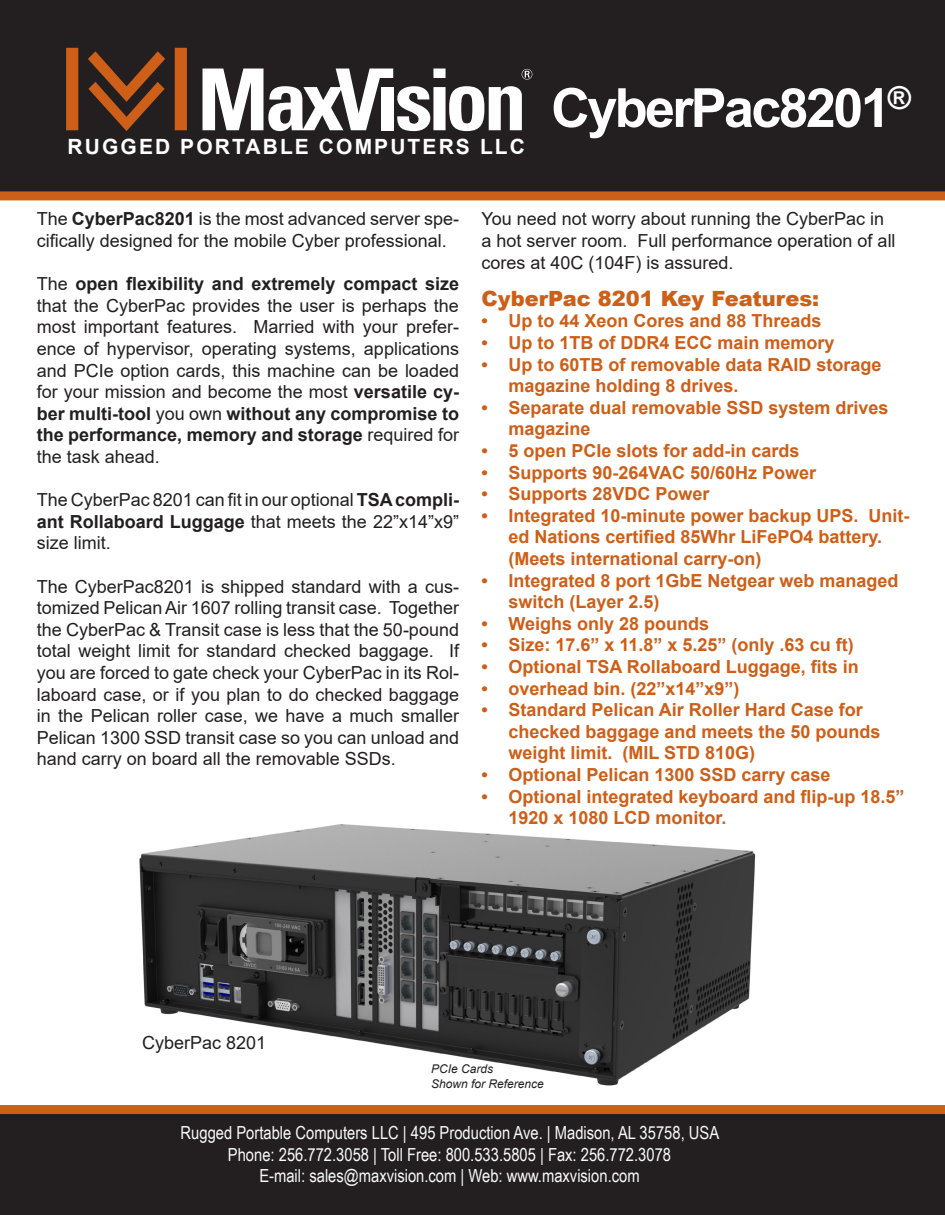
<style>
.page{position:relative;width:945px;height:1215px;background:#fff}
.page>*{position:absolute;margin:0;border:0;box-sizing:border-box;transform-origin:0 0}
.t1{font:700 54px "Arial";letter-spacing:-.05em;color:#fff}
.t2{font:700 21px "Arial";letter-spacing:.1em;color:#fff}
.t3{font:900 21px "Arial";color:#cd5f18}
.t4{font:18px/21.6px "Arial";color:#231f20;text-align:justify}
.t5{font:700 18px/21.6px "Arial";color:#cd5f18}
.t6{font:18px "Arial Narrow";color:#fafafa}
.t7{font:italic 12px "Arial";color:#231f20}
.s1{font-weight:700}
.s2{color:#fdfaf7}
</style>
<div class="page">
<div style="left:0;top:0;width:945px;height:196px;background:#231f20"></div>
<div style="left:0;top:1113px;width:945px;height:102px;background:#231f20"></div>
<div style="left:0;top:1105px;width:945px;height:9px;background:#cd5f18"></div>
<div style="left:0;top:191px;width:945px;height:9px;background:#cd5f18"></div>
<svg style="left:203px;top:69px;width:329px;height:62px"></svg>
<svg style="left:66px;top:48px;width:121px;height:83px"></svg>
<img style="left:139px;top:824px;width:617px;height:262px">
<p class="t2" style="left:68px;top:132px;width:459px">RUGGED PORTABLE COMPUTERS LLC</p>
<p class="t1" style="left:551px;top:70px;width:362px">CyberPac8201<sup>®</sup></p>
<p class="t4" style="left:37px;top:208px;width:424px">The <span class="s1">CyberPac8201</span> is the most advanced server spe&shy;cifically designed for the mobile Cyber professional.</p>
<p class="t4" style="left:37px;top:273px;width:424px">The <span class="s1">open flexibility and extremely compact size </span>that the CyberPac provides the user is perhaps the most important features. Married with your prefer&shy;ence of hypervisor, operating systems, applications and PCIe option cards, this machine can be loaded for your mission and become the most <span class="s1">versatile cy&shy;ber multi-tool</span> you own <span class="s1">without any compromise to the performance, memory and storage</span> required for the task ahead.</p>
<p class="t4" style="left:37px;top:489px;width:424px">The CyberPac 8201 can fit in our optional <span class="s1">TSA compli&shy;ant Rollaboard Luggage</span> that meets the 22”x14”x9” size limit.</p>
<p class="t4" style="left:37px;top:575px;width:424px">The CyberPac8201 is shipped standard with a cus&shy;tomized Pelican Air 1607 rolling transit case. Together the CyberPac &amp; Transit case is less that the 50-pound total weight limit for standard checked baggage. If you are forced to gate check your CyberPac in its Rol&shy;laboard case, or if you plan to do checked baggage in the Pelican roller case, we have a much smaller Pelican 1300 SSD transit case so you can unload and hand carry on board all the removable SSDs.</p>
<p class="t4" style="left:482px;top:208px;width:416px;text-align:left">You need not worry about running the CyberPac in a hot server room. Full performance operation of all cores at 40C (104F) is assured.</p>
<p class="t3" style="left:482px;top:283px;width:339px">CyberPac 8201 Key Features:</p>
<p class="t5" style="left:482px;top:310px;width:342px">• Up to 44 Xeon Cores and 88 Threads</p>
<p class="t5" style="left:482px;top:332px;width:355px">• Up to 1TB of DDR4 ECC main memory</p>
<p class="t5" style="left:508px;top:354px;width:375px;text-indent:-27px">• Up to 60TB of removable data RAID storage magazine holding 8 drives.</p>
<p class="t5" style="left:508px;top:397px;width:382px;text-indent:-27px">• Separate dual removable SSD system drives magazine</p>
<p class="t5" style="left:482px;top:440px;width:320px">• 5 open PCIe slots for add-in cards</p>
<p class="t5" style="left:482px;top:462px;width:336px">• Supports 90-264VAC 50/60Hz Power</p>
<p class="t5" style="left:482px;top:483px;width:230px">• Supports 28VDC Power</p>
<p class="t5" style="left:508px;top:505px;width:403px;text-indent:-27px">• Integrated 10-minute power backup UPS. Unit&shy;ed Nations certified 85Whr LiFePO4 battery. (Meets international carry-on)</p>
<p class="t5" style="left:508px;top:570px;width:392px;text-indent:-27px">• Integrated 8 port 1GbE Netgear web managed switch (Layer 2.5)</p>
<p class="t5" style="left:482px;top:613px;width:229px">• Weighs only 28 pounds</p>
<p class="t5" style="left:482px;top:634px;width:374px">• Size: 17.6” x 11.8” x 5.25” (only .63 cu ft)</p>
<p class="t5" style="left:482px;top:656px;width:379px">• Optional TSA Rollaboard Luggage, fits in</p>
<p class="t5" style="left:482px;top:678px;width:260px">• overhead bin. (22”x14”x9”)</p>
<p class="t5" style="left:508px;top:699px;width:374px;text-indent:-27px">• Standard Pelican Air Roller Hard Case for checked baggage and meets the 50 pounds weight limit. (MIL STD 810G)</p>
<p class="t5" style="left:482px;top:764px;width:351px">• Optional Pelican 1300 SSD carry case</p>
<p class="t5" style="left:508px;top:786px;width:398px;text-indent:-27px">• Optional integrated keyboard and flip-up 18.5”<br>1920 x 1080 LCD monitor.</p>
<p class="t4" style="left:142px;top:1032px;width:126px">CyberPac 8201</p>
<p class="t7" style="left:431px;top:1061px;width:64px">PCIe Cards</p>
<p class="t7" style="left:431px;top:1076px;width:114px">Shown for Reference</p>
<p class="t6" style="left:181px;top:1119px;width:540px">Rugged Portable Computers LLC <span class="s2">|</span> 495 Production Ave. | Madison, AL 35758, USA</p>
<p class="t6" style="left:228px;top:1141px;width:445px">Phone: 256.772.3058 | Toll Free: 800.533.5805 | Fax: 256.772.3078</p>
<p class="t6" style="left:259px;top:1163px;width:382px">E-mail: sales@maxvision.com | Web: www.maxvision.com</p>
</div>
